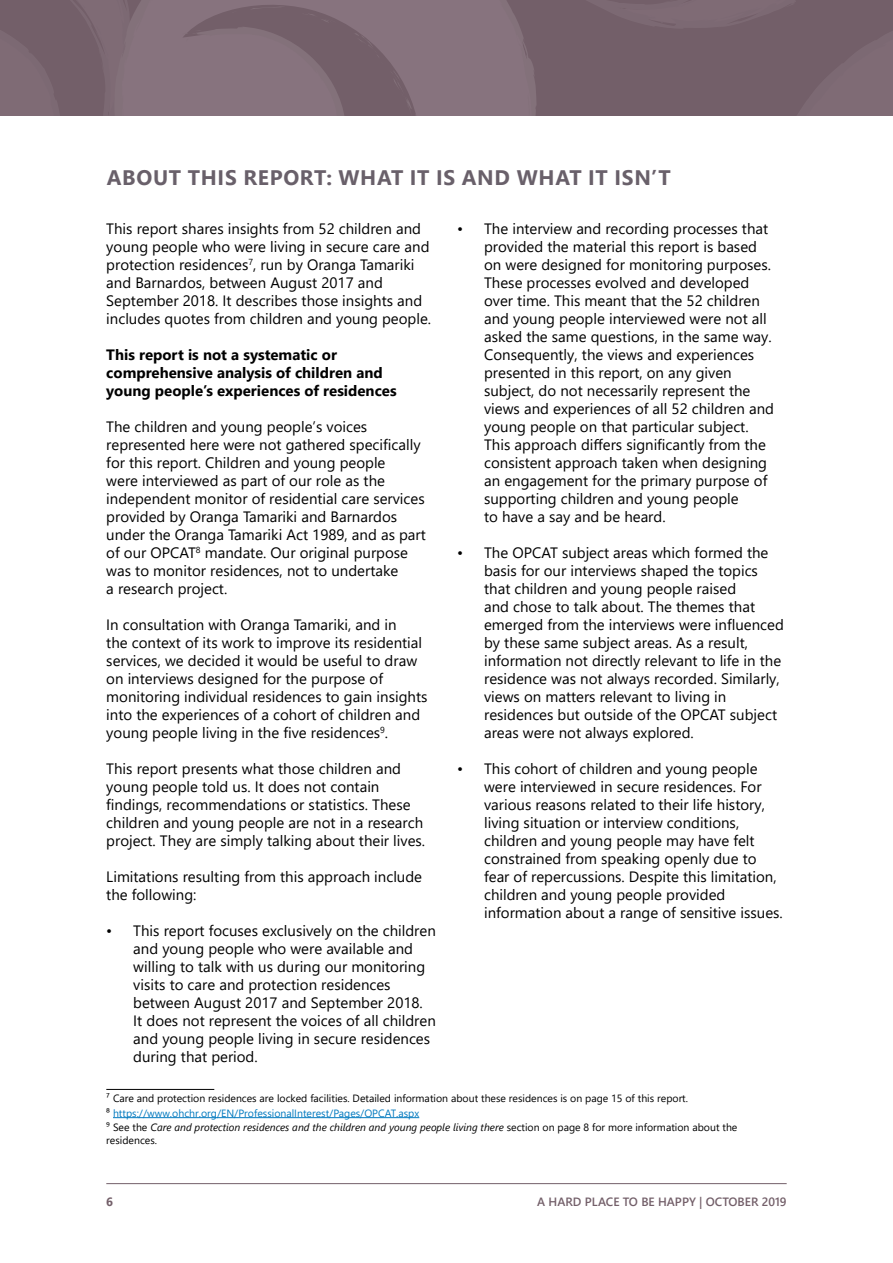
<style>
.page{position:relative;width:893px;height:1263px;background:#fff}
.page>*{position:absolute;margin:0;border:0;box-sizing:border-box;transform-origin:0 0}
.t1{font:700 21px "Segoe UI";letter-spacing:.035em;color:#69606a}
.t2{font:15px/18px "Segoe UI";color:#000}
.t3{font:700 15px/18px "Segoe UI";color:#000}
.t4{font:600 12px "Segoe UI";color:#735f69}
.t5{font:700 12px "Segoe UI";color:#735f69}
.t6{font:10.5px/14.7px "Segoe UI";color:#000}
.s1{color:#0079bf}
.s2{font-style:italic}
</style>
<div class="page">
<svg style="left:0;top:0;width:86px;height:116px;background:#77636d"></svg>
<svg style="left:86px;top:0;width:28px;height:116px;background:#79656f"></svg>
<svg style="left:114px;top:0;width:368px;height:116px;background:#836f7a"></svg>
<svg style="left:482px;top:0;width:411px;height:116px;background:#77636d"></svg>
<svg style="left:352px;top:32px;width:66px;height:84px;background:#7a6670"></svg>
<svg style="left:182px;top:30px;width:20px;height:11px"></svg>
<hr style="left:106px;top:1183px;width:681px;height:1px;background:#735f69">
<hr style="left:106px;top:1089px;width:108px;height:1px;background:#000">
<hr style="left:113px;top:1117px;width:306px;height:1px;background:#0079bf">
<h1 class="t1" style="left:107px;top:158px;width:566px">ABOUT THIS REPORT: WHAT IT IS AND WHAT IT ISN’T</h1>
<p class="t2" style="left:106px;top:218px;width:326px">This report shares insights from 52 children and young people who were living in secure care and protection residences<sup>7</sup>, run by Oranga Tamariki and Barnardos, between August 2017 and September 2018. It describes those insights and includes quotes from children and young people.</p>
<p class="t3" style="left:106px;top:345px;width:292px">This report is not a systematic or comprehensive analysis of children and young people’s experiences of residences</p>
<p class="t2" style="left:106px;top:416px;width:321px">The children and young people’s voices represented here were not gathered specifically for this report. Children and young people<br>were interviewed as part of our role as the independent monitor of residential care services provided by Oranga Tamariki and Barnardos under the Oranga Tamariki Act 1989, and as part of our OPCAT<sup>8</sup> mandate. Our original purpose was to monitor residences, not to undertake<br>a research project.</p>
<p class="t2" style="left:106px;top:614px;width:323px">In consultation with Oranga Tamariki, and in<br>the context of its work to improve its residential services, we decided it would be useful to draw on interviews designed for the purpose of monitoring individual residences to gain insights into the experiences of a cohort of children and young people living in the five residences<sup>9</sup>.</p>
<p class="t2" style="left:106px;top:758px;width:320px">This report presents what those children and young people told us. It does not contain findings, recommendations or statistics. These children and young people are not in a research project. They are simply talking about their lives.</p>
<p class="t2" style="left:106px;top:866px;width:317px">Limitations resulting from this approach include the following:</p>
<p class="t2" style="left:133px;top:920px;width:304px;text-indent:-27px">• This report focuses exclusively on the children and young people who were available and willing to talk with us during our monitoring visits to care and protection residences between August 2017 and September 2018.<br>It does not represent the voices of all children and young people living in secure residences during that period.</p>
<p class="t2" style="left:484px;top:218px;width:291px;text-indent:-27px">• The interview and recording processes that provided the material this report is based on were designed for monitoring purposes.<br>These processes evolved and developed over time. This meant that the 52 children and young people interviewed were not all asked the same questions, in the same way.<br>Consequently, the views and experiences presented in this report, on any given subject, do not necessarily represent the views and experiences of all 52 children and young people on that particular subject.<br>This approach differs significantly from the consistent approach taken when designing an engagement for the primary purpose of supporting children and young people<br>to have a say and be heard.</p>
<p class="t2" style="left:484px;top:542px;width:301px;text-indent:-27px">• The OPCAT subject areas which formed the basis for our interviews shaped the topics that children and young people raised<br>and chose to talk about. The themes that emerged from the interviews were influenced by these same subject areas. As a result, information not directly relevant to life in the residence was not always recorded. Similarly, views on matters relevant to living in residences but outside of the OPCAT subject areas were not always explored.</p>
<p class="t2" style="left:484px;top:758px;width:300px;text-indent:-27px">• This cohort of children and young people were interviewed in secure residences. For various reasons related to their life history, living situation or interview conditions, children and young people may have felt constrained from speaking openly due to fear of repercussions. Despite this limitation, children and young people provided information about a range of sensitive issues.</p>
<p class="t6" style="left:106px;top:1090px;width:633px">⁷ Care and protection residences are locked facilities. Detailed information about these residences is on page 15 of this report.<br>⁸ <span class="s1">https://www.ohchr.org/EN/ProfessionalInterest/Pages/OPCAT.aspx<br></span>⁹ See the <span class="s2">Care and protection residences and the children and young people living there</span> section on page 8 for more information about the</p>
<p class="t6" style="left:106px;top:1132px;width:52px">residences.</p>
<p class="t5" style="left:106px;top:1190px;width:8px">6</p>
<p class="t4" style="left:537px;top:1190px;width:251px">A HARD PLACE TO BE HAPPY | OCTOBER 2019</p>
</div>
